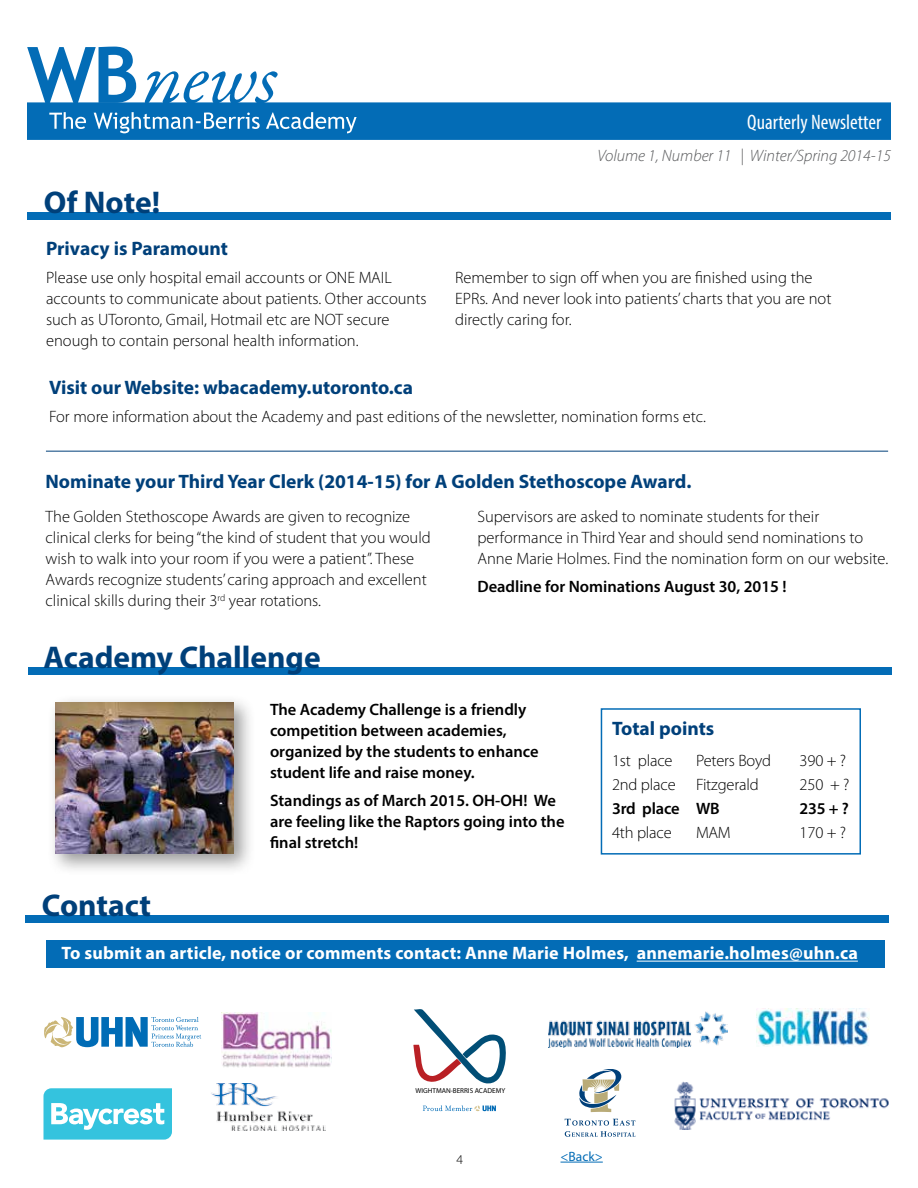
<style>
.page{position:relative;width:918px;height:1188px;background:#fff}
.page>*{position:absolute;margin:0;border:0;box-sizing:border-box;transform-origin:0 0}
.t1{font:700 31.5px "Myriad Pro";color:#00407a}
.t2{font:condensed 21px "Myriad Pro";color:#fff}
.t3{font:700 19.5px "Myriad Pro";color:#00407a}
.t4{font:700 18px "Myriad Pro";letter-spacing:.01em;color:#fff}
.t5{font:300 16.5px/21px "Myriad Pro";color:#000}
.t6{font:600 16.5px/21px "Myriad Pro";color:#000}
.t7{font:italic 300 16.5px "Myriad Pro";color:#58595b}
.t8{font:13.5px "Myriad Pro";color:#036cb6}
.t9{font:300 13.5px "Myriad Pro";color:#000}
.t10{font:7.2px "Myriad Pro";color:#000}
</style>
<div class="page">
<div style="left:27px;top:102px;width:864px;height:38px;background:#036cb6"></div>
<svg style="left:27px;top:47px;width:251px;height:56px"></svg>
<svg style="left:49px;top:112px;width:308px;height:21px"></svg>
<div style="left:27px;top:212px;width:864px;height:8px;background:#036cb6"></div>
<hr style="left:46px;top:451px;width:842px;height:1px;background:#00407a">
<div style="left:29px;top:667px;width:863px;height:8px;background:#036cb6"></div>
<div style="left:601px;top:708px;width:260px;height:147px;border:2px solid #036cb6"></div>
<div style="left:25px;top:915px;width:864px;height:8px;background:#036cb6"></div>
<img style="left:674px;top:1081px;width:215px;height:49px">
<svg style="left:565px;top:1119px;width:70px;height:18px"></svg>
<svg style="left:579px;top:1069px;width:42px;height:43px"></svg>
<img style="left:548px;top:1012px;width:179px;height:36px">
<img style="left:211px;top:1084px;width:114px;height:46px">
<svg style="left:44px;top:1088px;width:128px;height:52px"></svg>
<svg style="left:423px;top:1105px;width:73px;height:6px"></svg>
<svg style="left:413px;top:1009px;width:93px;height:74px"></svg>
<img style="left:222px;top:1013px;width:110px;height:55px">
<img style="left:756px;top:1009px;width:114px;height:37px">
<svg style="left:44px;top:1017px;width:157px;height:30px"></svg>
<div style="left:46px;top:940px;width:839px;height:28px;background:#036cb6"></div>
<hr style="left:637px;top:961px;width:221px;height:1px;background:#fff">
<div style="left:47px;top:694px;width:209px;height:182px;background:#000;opacity:.4"></div>
<img style="left:55px;top:702px;width:179px;height:152px">
<hr style="left:561px;top:1162px;width:42px;height:1px;background:#036cb6">
<p class="t2" style="left:747px;top:110px;width:136px">Quarterly Newsletter</p>
<p class="t7" style="left:597px;top:145px;width:295px">Volume 1, Number 11 | Winter/Spring 2014-15</p>
<h1 class="t1" style="left:44px;top:181px;width:118px">Of Note!</h1>
<p class="t3" style="left:46px;top:236px;width:183px">Privacy is Paramount</p>
<p class="t5" style="left:46px;top:267px;width:382px">Please use only hospital email accounts or ONE MAIL accounts to communicate about patients. Other accounts such as UToronto, Gmail, Hotmail etc are NOT secure enough to contain personal health information.</p>
<p class="t5" style="left:455px;top:267px;width:378px">Remember to sign off when you are finished using the<br>EPRs. And never look into patients’ charts that you are not directly caring for.</p>
<p class="t3" style="left:49px;top:375px;width:365px">Visit our Website: wbacademy.utoronto.ca</p>
<p class="t5" style="left:49px;top:406px;width:658px">For more information about the Academy and past editions of the newsletter, nomination forms etc.</p>
<p class="t3" style="left:46px;top:468px;width:647px">Nominate your Third Year Clerk (2014-15) for A Golden Stethoscope Award.</p>
<p class="t5" style="left:46px;top:506px;width:387px">The Golden Stethoscope Awards are given to recognize clinical clerks for being “the kind of student that you would wish to walk into your room if you were a patient”. These Awards recognize students’ caring approach and excellent clinical skills during their 3<sup>rd</sup> year rotations.</p>
<p class="t5" style="left:477px;top:506px;width:412px">Supervisors are asked to nominate students for their performance in Third Year and should send nominations to<br>Anne Marie Holmes. Find the nomination form on our website.</p>
<p class="t6" style="left:477px;top:575px;width:311px">Deadline for Nominations August 30, 2015 !</p>
<h1 class="t1" style="left:44px;top:636px;width:279px">Academy Challenge</h1>
<h1 class="t1" style="left:42px;top:885px;width:111px">Contact</h1>
<p class="t6" style="left:270px;top:699px;width:270px">The Academy Challenge is a friendly competition between academies, organized by the students to enhance student life and raise money.</p>
<p class="t6" style="left:270px;top:790px;width:296px">Standings as of March 2015. OH-OH! We are feeling like the Raptors going into the final stretch!</p>
<p class="t3" style="left:612px;top:716px;width:104px">Total points</p>
<p class="t5" style="left:612px;top:750px;width:62px">1st place</p>
<p class="t5" style="left:696px;top:750px;width:77px">Peters Boyd</p>
<p class="t5" style="left:800px;top:750px;width:48px">390 + ?</p>
<p class="t5" style="left:612px;top:774px;width:148px">2nd place Fitzgerald</p>
<p class="t5" style="left:800px;top:774px;width:51px">250 + ?</p>
<p class="t6" style="left:612px;top:797px;width:109px">3rd place WB</p>
<p class="t6" style="left:800px;top:797px;width:51px">235 + ?</p>
<p class="t5" style="left:612px;top:822px;width:61px">4th place</p>
<p class="t5" style="left:696px;top:822px;width:36px">MAM</p>
<p class="t5" style="left:800px;top:822px;width:48px">170 + ?</p>
<p class="t4" style="left:62px;top:942px;width:798px">To submit an article, notice or comments contact: Anne Marie Holmes, annemarie.holmes@uhn.ca</p>
<p class="t10" style="left:415px;top:1086px;width:91px">WIGHTMAN-BERRIS ACADEMY</p>
<p class="t9" style="left:456px;top:1151px;width:8px">4</p>
<p class="t8" style="left:561px;top:1148px;width:44px">&lt;Back&gt;</p>
</div>
